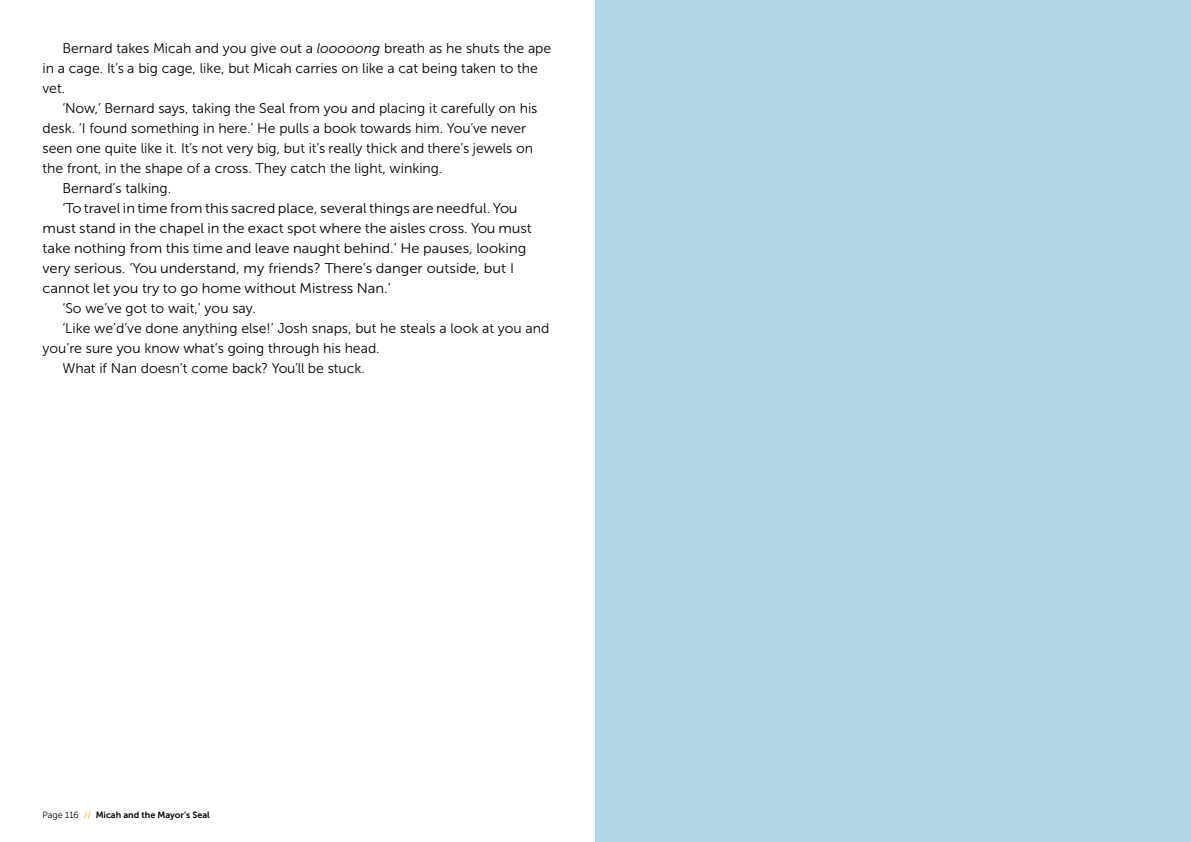
<style>
.page{position:relative;width:1191px;height:842px;background:#fff}
.page>*{position:absolute;margin:0;border:0;box-sizing:border-box;transform-origin:0 0}
.t1{font:14px/20px "Museo Sans 300";color:#000}
.t2{font:14px "Museo Sans 300";color:#000;scale:1.05 1}
.t3{font:9px "Museo Sans 700";color:#000}
.s1{font-style:italic}
.s2{font-family:"Museo Sans 300"}
.s3{font-family:"Museo Sans 300";color:#f39200}
</style>
<div class="page">
<div style="left:595px;top:0;width:596px;height:842px;background:#b1d6e3"></div>
<p class="t1" style="left:43px;top:38px;width:510px;text-indent:20px">Bernard takes Micah and you give out a <span class="s1">looooong</span> breath as he shuts the ape in a cage. It’s a big cage, like, but Micah carries on like a cat being taken to the vet.</p>
<p class="t1" style="left:62px;top:98px;width:476px">‘Now,’ Bernard says, taking the Seal from you and placing it carefully on his</p>
<p class="t1" style="left:43px;top:118px;width:485px">desk. ‘I found something in here.’ He pulls a book towards him. You’ve never</p>
<p class="t1" style="left:43px;top:138px;width:492px">seen one quite like it. It’s not very big, but it’s really thick and there’s jewels on</p>
<p class="t1" style="left:43px;top:158px;width:401px">the front, in the shape of a cross. They catch the light, winking.</p>
<p class="t1" style="left:62px;top:178px;width:110px">Bernard’s talking.</p>
<p class="t2" style="left:62px;top:201px;width:435px">‘To travel in time from this sacred place, several things are needful. You</p>
<p class="t2" style="left:43px;top:221px;width:467px">must stand in the chapel in the exact spot where the aisles cross. You must</p>
<p class="t2" style="left:43px;top:241px;width:462px">take nothing from this time and leave naught behind.’ He pauses, looking</p>
<p class="t2" style="left:43px;top:261px;width:450px">very serious. ‘You understand, my friends? There’s danger outside, but I</p>
<p class="t2" style="left:43px;top:281px;width:333px">cannot let you try to go home without Mistress Nan.’</p>
<p class="t1" style="left:62px;top:298px;width:195px">‘So we’ve got to wait,’ you say.</p>
<p class="t1" style="left:62px;top:318px;width:488px">‘Like we’d’ve done anything else!’ Josh snaps, but he steals a look at you and</p>
<p class="t1" style="left:43px;top:338px;width:339px">you’re sure you know what’s going through his head.</p>
<p class="t1" style="left:62px;top:358px;width:304px">What if Nan doesn’t come back? You’ll be stuck.</p>
<p class="t3" style="left:43px;top:810px;width:169px"><span class="s2">Page 116</span> <span class="s3">//</span> Micah and the Mayor’s Seal</p>
</div>
